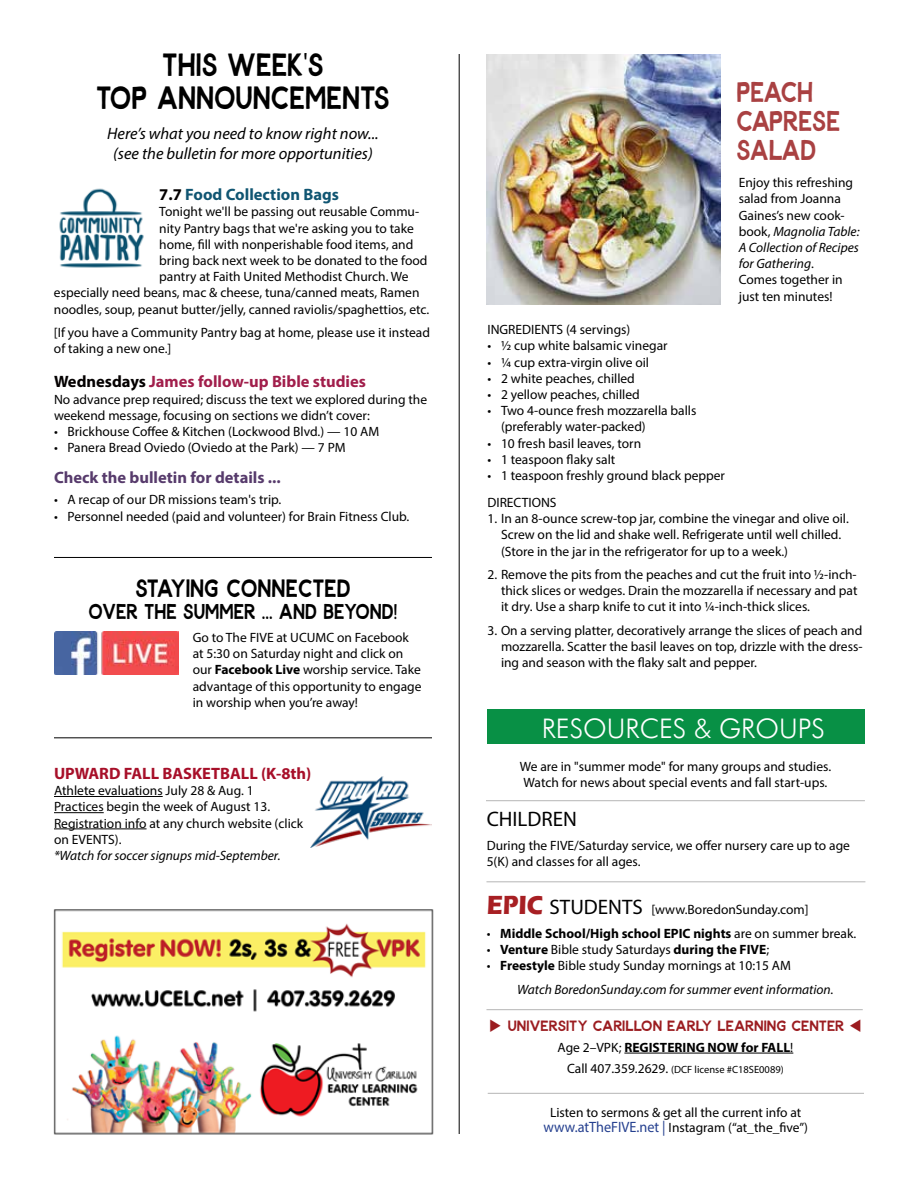
<style>
.page{position:relative;width:918px;height:1188px;background:#fff}
.page>*{position:absolute;margin:0;border:0;box-sizing:border-box;transform-origin:0 0}
.t1{font:32.4px/32.4px "Bloomsbury Sans";color:#000;text-align:center;scale:.83 1}
.t2{font:28.8px/28.8px "Bloomsbury Sans";color:#a94142;scale:.83 1}
.t3{font:300 27px "Futura BT";color:#fff}
.t4{font:25.2px "Bloomsbury Sans";color:#000;scale:.83 1}
.t5{font:21.6px "Bloomsbury Sans";color:#000;scale:.83 1}
.t6{font:21px "Myriad Pro";color:#000}
.t7{font:italic 16.5px/19.8px "Myriad Pro";color:#000;text-align:center}
.t8{font:700 16.5px "Myriad Pro";color:#a11e4b}
.t9{font:700 16.5px "Myriad Pro";color:#573b6c}
.t10{font:700 16.5px "Myriad Pro";color:#a70f29}
.t11{font:700 16.5px "Myriad Pro";color:#105572}
.t12{font:15px "Bloomsbury Sans";color:#9b1c20;scale:.95 1}
.t13{font:13.5px/16.2px "Myriad Pro";color:#000}
.t14{font:italic 13.5px/23.4px "Myriad Pro";color:#000}
.t15{font:700 13.5px "Myriad Pro";color:#000}
.t16{font:10.5px "Myriad Pro";color:#000}
.s1{color:#040000}
.s2{font-weight:700}
.s3{font-style:italic}
.s4{font-family:"Eras ITC";font-weight:700;font-size:27px;color:#a71f23}
.s5{font-size:21px}
.s6{font-weight:400}
.s7{font-style:normal}
.s8{font-weight:700;font-style:normal}
.s9{font-size:13.5px}
.s10{font-size:15px;color:#25408f}
</style>
<div class="page">
<div style="left:487px;top:710px;width:377px;height:34px;background:#089045"></div>
<hr style="left:624px;top:1053px;width:169px;height:1px;background:#000">
<hr style="left:488px;top:1093px;width:376px;height:1px;background:#000">
<hr style="left:486px;top:882px;width:379px;height:1px;background:#000">
<hr style="left:486px;top:1009px;width:377px;height:1px;background:#000">
<hr style="left:486px;top:800px;width:379px;height:1px;background:#000">
<img style="left:54px;top:632px;width:124px;height:43px">
<img style="left:59px;top:188px;width:85px;height:80px">
<img style="left:486px;top:54px;width:235px;height:250px">
<img style="left:53px;top:909px;width:381px;height:226px">
<hr style="left:54px;top:796px;width:109px;height:1px;background:#000">
<hr style="left:54px;top:812px;width:50px;height:1px;background:#000">
<hr style="left:54px;top:829px;width:93px;height:1px;background:#000">
<hr style="left:459px;top:54px;width:1px;height:1080px;background:#000">
<hr style="left:54px;top:557px;width:378px;height:1px;background:#000">
<hr style="left:54px;top:738px;width:378px;height:1px;background:#000">
<img style="left:310px;top:777px;width:122px;height:71px">
<h1 class="t1" style="left:96px;top:51px;width:355px">THIS WEEK'S<br>TOP ANNOUNCEMENTS</h1>
<p class="t7" style="left:107px;top:124px;width:273px">Here’s what you need to know right now... (see the bulletin for more opportunities)</p>
<p class="t11" style="left:159px;top:184px;width:181px"><span class="s1">7.7</span> Food Collection Bags</p>
<p class="t13" style="left:159px;top:204px;width:261px">Tonight we'll be passing out reusable Commu-</p>
<p class="t13" style="left:159px;top:220px;width:256px">nity Pantry bags that we're asking you to take</p>
<p class="t13" style="left:159px;top:236px;width:256px">home, fill with nonperishable food items, and</p>
<p class="t13" style="left:159px;top:252px;width:270px">bring back next week to be donated to the food</p>
<p class="t13" style="left:159px;top:268px;width:251px">pantry at Faith United Methodist Church. We</p>
<p class="t13" style="left:54px;top:285px;width:367px">especially need beans, mac &amp; cheese, tuna/canned meats, Ramen</p>
<p class="t13" style="left:54px;top:301px;width:377px">noodles, soup, peanut butter/jelly, canned raviolis/spaghettios, etc.</p>
<p class="t13" style="left:54px;top:324px;width:377px">[If you have a Community Pantry bag at home, please use it instead of taking a new one.]</p>
<p class="t8" style="left:54px;top:371px;width:314px"><span class="s1">Wednesdays</span> James follow-up Bible studies</p>
<p class="t13" style="left:54px;top:391px;width:375px">No advance prep required; discuss the text we explored during the weekend message, focusing on sections we didn’t cover:</p>
<p class="t13" style="left:54px;top:423px;width:327px">• Brickhouse Coffee &amp; Kitchen (Lockwood Blvd.) — 10 AM</p>
<p class="t13" style="left:54px;top:439px;width:293px">• Panera Bread Oviedo (Oviedo at the Park) — 7 PM</p>
<p class="t9" style="left:54px;top:467px;width:228px">Check the bulletin for details ...</p>
<p class="t13" style="left:54px;top:492px;width:229px">• A recap of our DR missions team's trip.</p>
<p class="t13" style="left:54px;top:508px;width:357px">• Personnel needed (paid and volunteer) for Brain Fitness Club.</p>
<h3 class="t4" style="left:135px;top:574px;width:261px">STAYING CONNECTED</h3>
<h3 class="t5" style="left:89px;top:599px;width:373px">OVER THE SUMMER ... AND BEYOND!</h3>
<p class="t13" style="left:193px;top:629px;width:230px">Go to The FIVE at UCUMC on Facebook at 5:30 on Saturday night and click on our <span class="s2">Facebook Live</span> worship service. Take advantage of this opportunity to engage in worship when you’re away!</p>
<p class="t10" style="left:54px;top:763px;width:259px">UPWARD FALL BASKETBALL (K-8th)</p>
<p class="t13" style="left:54px;top:782px;width:251px">Athlete evaluations July 28 &amp; Aug. 1<br>Practices begin the week of August 13.<br>Registration info at any church website (click on EVENTS).</p>
<p class="t14" style="left:54px;top:843px;width:228px">*Watch for soccer signups mid-September.</p>
<h2 class="t2" style="left:737px;top:80px;width:126px">PEACH<br>CAPRESE<br>SALAD</h2>
<p class="t13" style="left:739px;top:174px;width:122px">Enjoy this refreshing salad from Joanna<br>Gaines’s new cook&shy;book, <span class="s3">Magnolia Table:<br>A Collection of Recipes for Gathering</span>.<br>Comes together in just ten minutes!</p>
<p class="t13" style="left:488px;top:321px;width:144px">INGREDIENTS (4 servings)</p>
<p class="t13" style="left:488px;top:337px;width:182px">• ½ cup white balsamic vinegar</p>
<p class="t13" style="left:488px;top:354px;width:163px">• ¼ cup extra-virgin olive oil</p>
<p class="t13" style="left:488px;top:370px;width:149px">• 2 white peaches, chilled</p>
<p class="t13" style="left:488px;top:386px;width:154px">• 2 yellow peaches, chilled</p>
<p class="t13" style="left:501px;top:402px;width:197px;text-indent:-14px">• Two 4-ounce fresh mozzarella balls (preferably water-packed)</p>
<p class="t13" style="left:488px;top:435px;width:155px">• 10 fresh basil leaves, torn</p>
<p class="t13" style="left:488px;top:451px;width:129px">• 1 teaspoon flaky salt</p>
<p class="t13" style="left:488px;top:462px;width:239px;line-height:27px">• 1 teaspoon freshly ground black pepper<br>DIRECTIONS</p>
<p class="t13" style="left:501px;top:510px;width:349px;text-indent:-14px">1. In an 8-ounce screw-top jar, combine the vinegar and olive oil.<br>Screw on the lid and shake well. Refrigerate until well chilled. (Store in the jar in the refrigerator for up to a week.)</p>
<p class="t13" style="left:501px;top:566px;width:358px;text-align:justify;text-indent:-14px">2. Remove the pits from the peaches and cut the fruit into ½-inch&shy;thick slices or wedges. Drain the mozzarella if necessary and pat it dry. Use a sharp knife to cut it into ¼-inch-thick slices.</p>
<p class="t13" style="left:501px;top:622px;width:363px;text-align:justify;text-indent:-14px">3. On a serving platter, decoratively arrange the slices of peach and mozzarella. Scatter the basil leaves on top, drizzle with the dress&shy;ing and season with the flaky salt and pepper.</p>
<h3 class="t3" style="left:542px;top:712px;width:285px">RESOURCES &amp; GROUPS</h3>
<p class="t13" style="left:520px;top:758px;width:313px">We are in "summer mode" for many groups and studies.<br>Watch for news about special events and fall start-ups.</p>
<h3 class="t6" style="left:487px;top:806px;width:92px">CHILDREN</h3>
<p class="t13" style="left:487px;top:837px;width:365px">During the FIVE/Saturday service, we offer nursery care up to age<br>5(K) and classes for all ages.</p>
<p class="t13" style="left:487px;top:901px;width:323px"><span class="s4">EPIC</span> <span class="s5">STUDENTS</span> [www.BoredonSunday.com]</p>
<p class="t15" style="left:487px;top:924px;width:371px"><span class="s6">•</span> Middle School/High school EPIC nights <span class="s6">are on summer break.</span></p>
<p class="t13" style="left:487px;top:941px;width:284px">• <span class="s2">Venture</span> Bible study Saturdays <span class="s2">during the FIVE</span>;</p>
<p class="t14" style="left:517px;top:954px;width:318px;text-indent:-31px"><span class="s7">•</span> <span class="s8">Freestyle</span> <span class="s7">Bible study Sunday mornings at 10:15 AM<br></span>Watch BoredonSunday.com for summer event information.</p>
<p class="t12" style="left:489px;top:1017px;width:394px">◆ UNIVERSITY CARILLON EARLY LEARNING CENTER ▼</p>
<p class="t15" style="left:558px;top:1038px;width:237px"><span class="s6">Age 2–VPK;</span> REGISTERING NOW for FALL<span class="s6">!</span></p>
<p class="t16" style="left:567px;top:1063px;width:218px"><span class="s9">Call 407.359.2629.</span> (DCF license #C18SE0089)</p>
<p class="t13" style="left:543px;top:1105px;width:266px;line-height:15px;text-align:center">Listen to sermons &amp; get all the current info at <span class="s10">www.atTheFIVE.net |</span> Instagram (“at_the_five”)</p>
</div>
